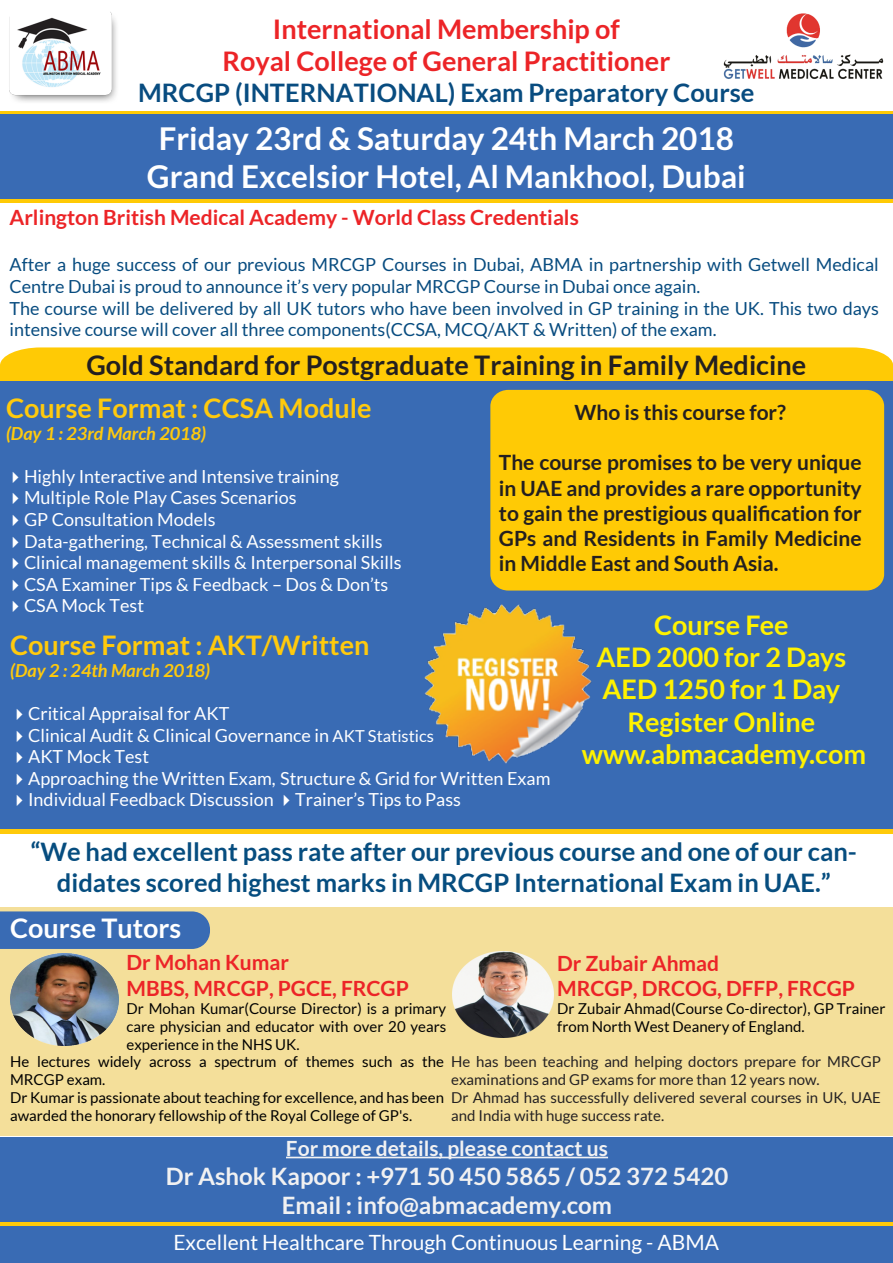
<style>
.page{position:relative;width:893px;height:1263px;background:#fff}
.page>*{position:absolute;margin:0;border:0;box-sizing:border-box;transform-origin:0 0}
.t1{font:700 31.5px/37.8px "Lato";color:#fff;text-align:center}
.t2{font:700 27px/32.4px "Lato";color:#fff200;text-align:center}
.t3{font:700 27px/32.4px "Lato";color:#ec2427;text-align:center}
.t4{font:700 27px "Lato";color:#231f20}
.t5{font:700 27px "Lato";color:#ffca0d}
.t6{font:700 27px "Lato";color:#fff}
.t7{font:700 25.5px/30.6px "Lato";color:#064d7f;text-align:center}
.t8{font:700 25.5px "Lato";color:#084c80}
.t9{font:700 24px/28.8px "Lato";color:#f1f1f2;text-align:center}
.t10{font:700 21px/25.2px "Lato";color:#231f20;text-align:justify}
.t11{font:700 21px/25.2px "Lato";color:#ec2427}
.t12{font:21px "Lato";color:#fff}
.t13{font:700 21px "Lato";color:#f1f1f2}
.t14{font:18px "Lato";color:#fff}
.t15{font:18px/21.6px "Lato";color:#084c80}
.t16{font:italic 700 18px "Lato";color:#ffca0d}
.t17{font:15px/18px "Lato";color:#252223}
.t18{font:15px/18px "Lato";color:#020202}
.t19{font:15px/18px "Lato";color:#000}
.s1{font-size:16.5px}
</style>
<div class="page">
<div style="left:0;top:347px;width:893px;height:34px;background:#ffca05"></div>
<div style="left:0;top:907px;width:893px;height:228px;background:#f4df9a"></div>
<div style="left:0;top:111px;width:893px;height:91px;background:linear-gradient(to right,#ffca05,#ffca05)"></div>
<div style="left:0;top:115px;width:893px;height:84px;background:#396bb4"></div>
<div style="left:0;top:381px;width:893px;height:448px;background:#396bb4"></div>
<div style="left:490px;top:390px;width:394px;height:200px;background:#ffca05;border-radius:17px"></div>
<div style="left:0;top:1137px;width:893px;height:126px;background:#396bb4"></div>
<hr style="left:286px;top:1157px;width:322px;height:1px;background:#f1f1f2">
<hr style="left:0;top:1222px;width:893px;height:3px;background:#ffca0a">
<div style="left:0;top:911px;width:210px;height:38px;background:#396bb4"></div>
<img style="left:424px;top:604px;width:168px;height:160px">
<img style="left:723px;top:13px;width:161px;height:66px">
<img style="left:452px;top:951px;width:101px;height:87px">
<img style="left:11px;top:954px;width:108px;height:92px">
<img style="left:9px;top:12px;width:108px;height:90px">
<h2 class="t3" style="left:222px;top:12px;width:450px">International Membership of<br>Royal College of General Practitioner</h2>
<h3 class="t8" style="left:138px;top:78px;width:618px">MRCGP (INTERNATIONAL) Exam Preparatory Course</h3>
<h1 class="t1" style="left:147px;top:119px;width:600px">Friday 23rd &amp; Saturday 24th March 2018<br>Grand Excelsior Hotel, Al Mankhool, Dubai</h1>
<p class="t11" style="left:10px;top:204px;width:571px">Arlington British Medical Academy - World Class Credentials</p>
<p class="t15" style="left:10px;top:254px;width:871px">After a huge success of our previous MRCGP Courses in Dubai, ABMA in partnership with Getwell Medical Centre Dubai is proud to announce it’s very popular MRCGP Course in Dubai once again.<br>The course will be delivered by all UK tutors who have been involved in GP training in the UK. This two days intensive course will cover all three components(CCSA, MCQ/AKT &amp; Written) of the exam.</p>
<h2 class="t4" style="left:86px;top:349px;width:721px">Gold Standard for Postgraduate Training in Family Medicine</h2>
<h2 class="t5" style="left:6px;top:393px;width:367px">Course Format : CCSA Module</h2>
<p class="t16" style="left:6px;top:423px;width:202px">(Day 1 : 23rd March 2018)</p>
<p class="t14" style="left:6px;top:466px;width:335px">✔Highly Interactive and Intensive training</p>
<p class="t14" style="left:6px;top:488px;width:292px">✔Multiple Role Play Cases Scenarios</p>
<p class="t14" style="left:6px;top:509px;width:211px">✔GP Consultation Models</p>
<p class="t14" style="left:6px;top:531px;width:378px">✔Data-gathering, Technical &amp; Assessment skills</p>
<p class="t14" style="left:6px;top:553px;width:397px">✔Clinical management skills &amp; Interpersonal Skills</p>
<p class="t14" style="left:6px;top:574px;width:384px">✔CSA Examiner Tips &amp; Feedback – Dos &amp; Don’ts</p>
<p class="t14" style="left:6px;top:596px;width:140px">✔CSA Mock Test</p>
<h2 class="t5" style="left:10px;top:630px;width:361px">Course Format : AKT/Written</h2>
<p class="t16" style="left:10px;top:660px;width:202px">(Day 2 : 24th March 2018)</p>
<p class="t14" style="left:10px;top:703px;width:221px">✔Critical Appraisal for AKT</p>
<p class="t14" style="left:10px;top:725px;width:425px">✔Clinical Audit &amp; Clinical Governance in <span class="s1">AKT Statistics</span></p>
<p class="t14" style="left:10px;top:747px;width:141px">✔AKT Mock Test</p>
<p class="t14" style="left:10px;top:768px;width:542px">✔Approaching the Written Exam, Structure &amp; Grid for Written Exam</p>
<p class="t14" style="left:10px;top:790px;width:452px">✔Individual Feedback Discussion ✔Trainer’s Tips to Pass</p>
<h3 class="t7" style="left:30px;top:836px;width:828px">“We had excellent pass rate after our previous course and one of our can&shy;didates scored highest marks in MRCGP International Exam in UAE.”</h3>
<p class="t10" style="left:575px;top:399px;width:213px">Who is this course for?</p>
<p class="t10" style="left:499px;top:450px;width:364px">The course promises to be very unique in UAE and provides a rare opportunity to gain the prestigious qualification for GPs and Residents in Family Medicine in Middle East and South Asia.</p>
<h2 class="t2" style="left:582px;top:608px;width:286px">Course Fee<br>AED 2000 for 2 Days<br>AED 1250 for 1 Day<br>Register Online www.abmacademy.com</h2>
<h2 class="t6" style="left:10px;top:912px;width:173px">Course Tutors</h2>
<p class="t11" style="left:126px;top:950px;width:284px">Dr Mohan Kumar<br>MBBS, MRCGP, PGCE, FRCGP</p>
<p class="t18" style="left:126px;top:999px;width:321px;text-align:justify">Dr Mohan Kumar(Course Director) is a primary care physician and educator with over 20 years experience in the NHS UK.</p>
<p class="t19" style="left:10px;top:1053px;width:435px">He lectures widely across a spectrum of themes such as the MRCGP exam.<br>Dr Kumar is passionate about teaching for excellence, and has been awarded the honorary fellowship of the Royal College of GP's.</p>
<p class="t17" style="left:451px;top:1053px;width:431px">He has been teaching and helping doctors prepare for MRCGP examinations and GP exams for more than 12 years now.<br>Dr Ahmad has successfully delivered several courses in UK, UAE and India with huge success rate.</p>
<p class="t11" style="left:557px;top:951px;width:299px">Dr Zubair Ahmad<br>MRCGP, DRCOG, DFFP, FRCGP</p>
<p class="t18" style="left:557px;top:1000px;width:330px">Dr Zubair Ahmad(Course Co-director), GP Trainer from North West Deanery of England.</p>
<p class="t13" style="left:286px;top:1136px;width:323px">For more details, please contact us</p>
<h3 class="t9" style="left:166px;top:1161px;width:564px">Dr Ashok Kapoor : +971 50 450 5865 / 052 372 5420<br>Email : info@abmacademy.com</h3>
<p class="t12" style="left:173px;top:1231px;width:547px">Excellent Healthcare Through Continuous Learning - ABMA</p>
</div>
